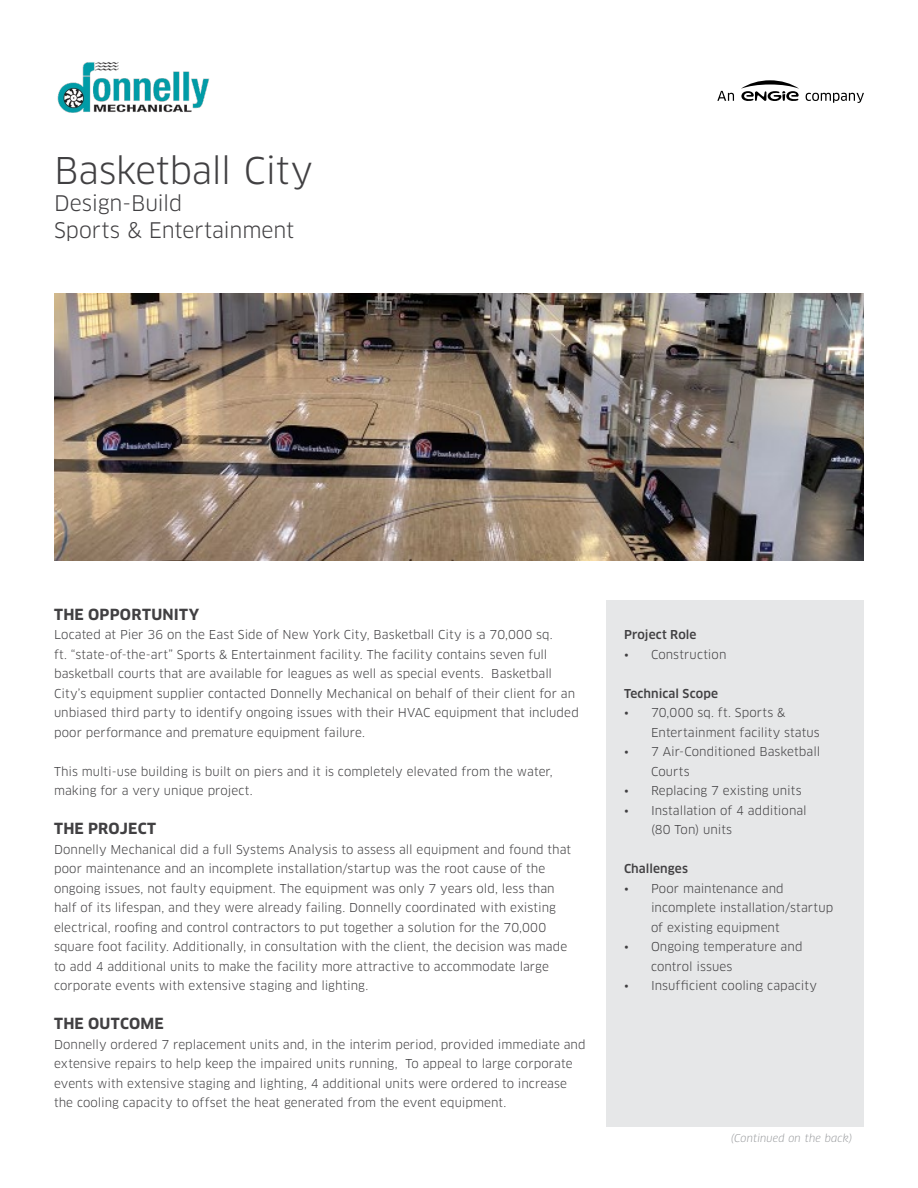
<style>
.page{position:relative;width:918px;height:1188px;background:#fff}
.page>*{position:absolute;margin:0;border:0;box-sizing:border-box;transform-origin:0 0}
.t1{font:36px "Clan OT";letter-spacing:-.01em;color:#414042}
.t2{font:21px/27px "Clan OT";letter-spacing:-.005em;color:#414042}
.t3{font:700 15px "Clan OT";letter-spacing:.015em;color:#414042}
.t4{font:12px/19.5px "Clan OT";letter-spacing:.005em;color:#414042}
.t5{font:500 12px "Clan OT";letter-spacing:.005em;color:#414042}
.t6{font:italic 10.5px "Clan OT";letter-spacing:.015em;color:#939598}
</style>
<div class="page">
<img style="left:57px;top:62px;width:153px;height:51px">
<svg style="left:717px;top:91px;width:17px;height:10px"></svg>
<svg style="left:806px;top:93px;width:58px;height:10px"></svg>
<svg style="left:741px;top:80px;width:58px;height:21px"></svg>
<img style="left:54px;top:293px;width:810px;height:268px">
<div style="left:606px;top:600px;width:258px;height:526px;background:#e6e7e8"></div>
<h1 class="t1" style="left:54px;top:149px;width:261px">Basketball City</h1>
<h2 class="t2" style="left:54px;top:190px;width:242px">Design-Build<br>Sports &amp; Entertainment</h2>
<p class="t3" style="left:54px;top:605px;width:147px">THE OPPORTUNITY</p>
<p class="t4" style="left:54px;top:625px;width:526px">Located at Pier 36 on the East Side of New York City, Basketball City is a 70,000 sq.<br>ft. “state-of-the-art” Sports &amp; Entertainment facility. The facility contains seven full basketball courts that are available for leagues as well as special events. Basketball City’s equipment supplier contacted Donnelly Mechanical on behalf of their client for an unbiased third party to identify ongoing issues with their HVAC equipment that included poor performance and premature equipment failure.</p>
<p class="t4" style="left:54px;top:761px;width:500px">This multi-use building is built on piers and it is completely elevated from the water, making for a very unique project.</p>
<p class="t3" style="left:54px;top:820px;width:104px">THE PROJECT</p>
<p class="t4" style="left:54px;top:839px;width:519px">Donnelly Mechanical did a full Systems Analysis to assess all equipment and found that poor maintenance and an incomplete installation/startup was the root cause of the ongoing issues, not faulty equipment. The equipment was only 7 years old, less than half of its lifespan, and they were already failing. Donnelly coordinated with existing electrical, roofing and control contractors to put together a solution for the 70,000 square foot facility. Additionally, in consultation with the client, the decision was made to add 4 additional units to make the facility more attractive to accommodate large corporate events with extensive staging and lighting.</p>
<p class="t3" style="left:54px;top:1015px;width:111px">THE OUTCOME</p>
<p class="t4" style="left:54px;top:1034px;width:533px">Donnelly ordered 7 replacement units and, in the interim period, provided immediate and extensive repairs to help keep the impaired units running, To appeal to large corporate events with extensive staging and lighting, 4 additional units were ordered to increase the cooling capacity to offset the heat generated from the event equipment.</p>
<p class="t5" style="left:624px;top:628px;width:74px">Project Role</p>
<p class="t4" style="left:624px;top:644px;width:104px">• Construction</p>
<p class="t5" style="left:624px;top:686px;width:96px">Technical Scope</p>
<p class="t4" style="left:651px;top:703px;width:170px;text-indent:-27px">• 70,000 sq. ft. Sports &amp;<br>Entertainment facility status</p>
<p class="t4" style="left:651px;top:742px;width:171px;text-indent:-27px">• 7 Air-Conditioned Basketball<br>Courts</p>
<p class="t4" style="left:624px;top:781px;width:179px">• Replacing 7 existing units</p>
<p class="t4" style="left:651px;top:800px;width:157px;text-indent:-27px">• Installation of 4 additional (80 Ton) units</p>
<p class="t5" style="left:624px;top:862px;width:65px">Challenges</p>
<p class="t4" style="left:651px;top:878px;width:184px;text-indent:-27px">• Poor maintenance and incomplete installation/startup of existing equipment</p>
<p class="t4" style="left:651px;top:937px;width:153px;text-indent:-27px">• Ongoing temperature and control issues</p>
<p class="t4" style="left:624px;top:976px;width:195px">• Insufficient cooling capacity</p>
<p class="t6" style="left:731px;top:1132px;width:123px">(Continued on the back)</p>
</div>
